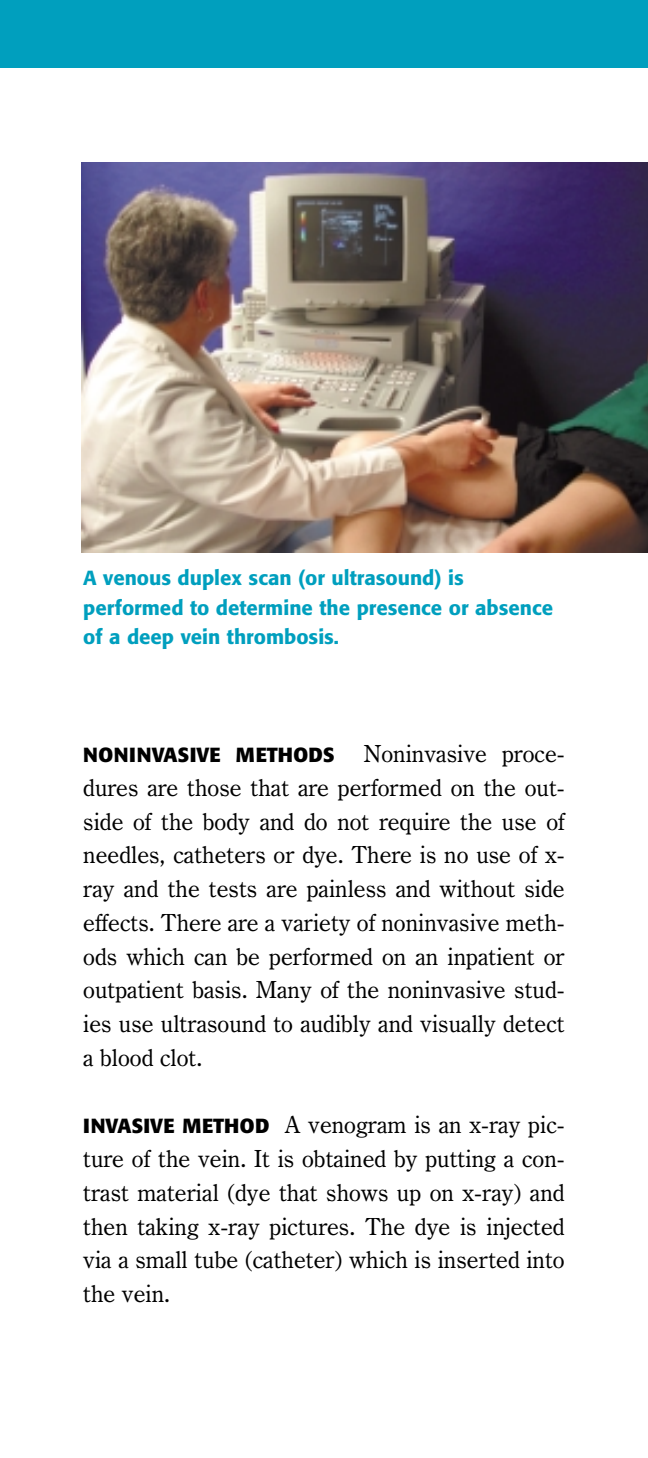
<style>
.page{position:relative;width:648px;height:1458px;background:#fff}
.page>*{position:absolute;margin:0;border:0;box-sizing:border-box;transform-origin:0 0}
.t1{font:23.62px/33.8px "Century Oldstyle BT";color:#000;text-align:justify}
.t2{font:500 20.25px/29.2px "Formata";color:#009fbe}
.t3{font:700 20.25px "Formata";letter-spacing:.01em;color:#000}
.s1{font-family:"Formata";font-weight:700;font-size:20.25px}
</style>
<div class="page">
<div style="left:0;top:0;width:648px;height:68px;background:#009fbe"></div>
<img style="left:81px;top:162px;width:567px;height:390px">
<p class="t2" style="left:83px;top:565px;width:471px">A venous duplex scan (or ultrasound) is performed to determine the presence or absence of a deep vein thrombosis.</p>
<p class="t1" style="left:83px;top:740px;width:483px;text-indent:281px">Noninvasive proce&shy;dures are those that are performed on the out&shy;side of the body and do not require the use of needles, catheters or dye. There is no use of x&shy;ray and the tests are painless and without side effects. There are a variety of noninvasive meth&shy;ods which can be performed on an inpatient or outpatient basis. Many of the noninvasive stud&shy;ies use ultrasound to audibly and visually detect a blood clot.</p>
<p class="t3" style="left:83px;top:746px;width:253px">NONINVASIVE METHODS</p>
<p class="t1" style="left:83px;top:1111px;width:483px"><span class="s1">INVASIVE METHOD</span> A venogram is an x-ray pic&shy;ture of the vein. It is obtained by putting a con&shy;trast material (dye that shows up on x-ray) and then taking x-ray pictures. The dye is injected via a small tube (catheter) which is inserted into the vein.</p>
</div>
